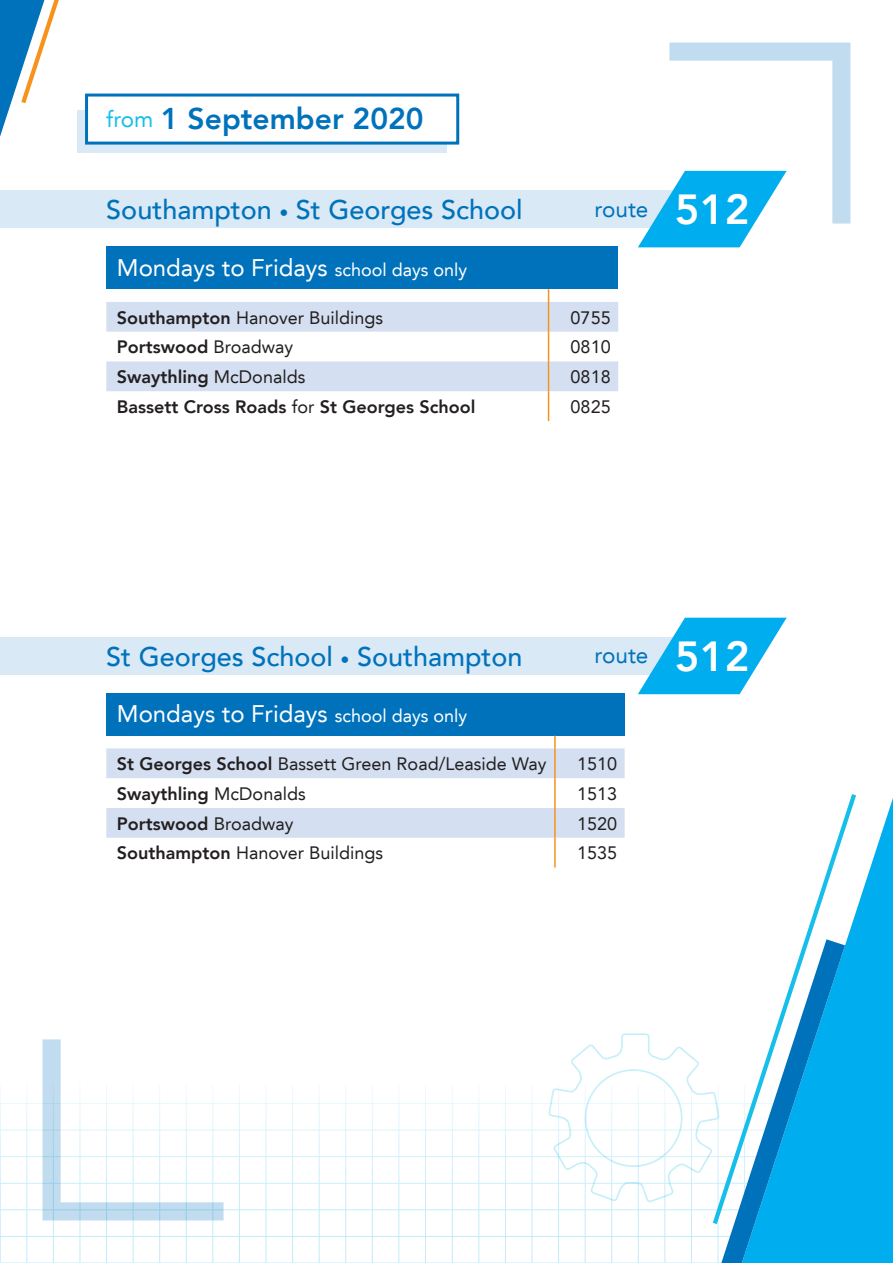
<style>
.page{position:relative;width:893px;height:1263px;background:#fff}
.page>*{position:absolute;margin:0;border:0;box-sizing:border-box;transform-origin:0 0}
.t1{font:800 30px "Avenir LT";color:#0072bc}
.t2{font:500 27px "Avenir LT";color:#0072bc}
.t3{font:24px "Avenir LT";color:#fff}
.t4{font:22.5px "Avenir LT";color:#0072bc}
.t5{font:18px "Avenir LT";color:#231f20}
.t6{font:800 18px "Avenir LT";color:#231f20}
.s1{font-weight:400;font-size:22.5px;color:#15bfe9}
.s2{font-size:18px}
.s3{font-weight:800;font-size:42px;color:#fff}
.s4{font-weight:800}
.s5{font-weight:400}
</style>
<div class="page">
<hr style="left:0;top:1103px;width:891px;height:1px;background:#00aeef">
<hr style="left:0;top:1130px;width:891px;height:1px;background:#00aeef">
<hr style="left:0;top:1156px;width:891px;height:1px;background:#00aeef">
<hr style="left:0;top:1183px;width:891px;height:1px;background:#00aeef">
<hr style="left:0;top:1209px;width:891px;height:1px;background:#00aeef">
<hr style="left:0;top:1236px;width:891px;height:1px;background:#00aeef">
<hr style="left:0;top:1262px;width:891px;height:1px;background:#00aeef">
<hr style="left:425px;top:1084px;width:1px;height:179px;background:#00aeef">
<hr style="left:399px;top:1084px;width:1px;height:179px;background:#00aeef">
<hr style="left:372px;top:1084px;width:1px;height:179px;background:#00aeef">
<hr style="left:345px;top:1084px;width:1px;height:179px;background:#00aeef">
<hr style="left:319px;top:1084px;width:1px;height:179px;background:#00aeef">
<hr style="left:292px;top:1084px;width:1px;height:179px;background:#00aeef">
<hr style="left:266px;top:1084px;width:1px;height:179px;background:#00aeef">
<hr style="left:239px;top:1084px;width:1px;height:179px;background:#00aeef">
<hr style="left:213px;top:1084px;width:1px;height:179px;background:#00aeef">
<hr style="left:186px;top:1084px;width:1px;height:179px;background:#00aeef">
<hr style="left:159px;top:1084px;width:1px;height:179px;background:#00aeef">
<hr style="left:133px;top:1084px;width:1px;height:179px;background:#00aeef">
<hr style="left:106px;top:1084px;width:1px;height:179px;background:#00aeef">
<hr style="left:80px;top:1084px;width:1px;height:179px;background:#00aeef">
<hr style="left:53px;top:1084px;width:1px;height:179px;background:#00aeef">
<hr style="left:27px;top:1084px;width:1px;height:179px;background:#00aeef">
<hr style="left:0;top:1084px;width:1px;height:179px;background:#00aeef">
<hr style="left:532px;top:1084px;width:1px;height:179px;background:#00aeef">
<hr style="left:505px;top:1084px;width:1px;height:179px;background:#00aeef">
<hr style="left:479px;top:1084px;width:1px;height:179px;background:#00aeef">
<hr style="left:452px;top:1084px;width:1px;height:179px;background:#00aeef">
<div style="left:0;top:190px;width:740px;height:38px;background:#d9e9f5"></div>
<div style="left:0;top:637px;width:740px;height:37px;background:#d9e9f5"></div>
<svg style="left:845px;top:798px;width:48px;height:465px;background:#1eb7f0"></svg>
<svg style="left:805px;top:794px;width:51px;height:430px"></svg>
<div style="left:106px;top:247px;width:512px;height:42px;background:#0072bc"></div>
<svg style="left:106px;top:302px;width:512px;height:89px;fill:#d4e0f1"></svg>
<svg style="left:548px;top:289px;width:1px;height:13px"></svg>
<hr style="left:548px;top:302px;width:1px;height:30px;background:#f7931d">
<svg style="left:548px;top:332px;width:1px;height:29px"></svg>
<hr style="left:548px;top:361px;width:1px;height:30px;background:#f7931d">
<hr style="left:548px;top:391px;width:1px;height:30px;background:#f7931d">
<div style="left:106px;top:693px;width:519px;height:43px;background:#0072bc"></div>
<svg style="left:106px;top:748px;width:519px;height:90px;fill:#d4e0f1"></svg>
<svg style="left:554px;top:736px;width:2px;height:12px"></svg>
<hr style="left:554px;top:748px;width:2px;height:30px;background:#f7931d">
<hr style="left:554px;top:778px;width:2px;height:30px;background:#f7931d">
<hr style="left:554px;top:808px;width:2px;height:30px;background:#f7931d">
<hr style="left:554px;top:838px;width:2px;height:29px;background:#f7931d">
<svg style="left:638px;top:43px;width:212px;height:204px"></svg>
<svg style="left:638px;top:618px;width:149px;height:76px"></svg>
<svg style="left:0;top:0;width:59px;height:137px"></svg>
<svg style="left:43px;top:1039px;width:181px;height:181px"></svg>
<svg style="left:548px;top:939px;width:297px;height:324px"></svg>
<div style="left:77px;top:111px;width:369px;height:42px;background:#d9e9f5"></div>
<div style="left:85px;top:94px;width:374px;height:51px;background:#fff;border:3px solid #0072bc"></div>
<h1 class="t1" style="left:106px;top:101px;width:319px"><span class="s1">from</span> 1 September 2020</h1>
<h2 class="t2" style="left:106px;top:194px;width:418px">Southampton <span class="s2">•</span> St Georges School</h2>
<p class="t4" style="left:595px;top:196px;width:156px">route <span class="s3">512</span></p>
<h3 class="t3" style="left:117px;top:253px;width:352px">Mondays to Fridays <span class="s2">school days only</span></h3>
<p class="t5" style="left:117px;top:307px;width:268px"><span class="s4">Southampton</span> Hanover Buildings</p>
<p class="t5" style="left:571px;top:307px;width:42px">0755</p>
<p class="t6" style="left:117px;top:336px;width:178px">Portswood <span class="s5">Broadway</span></p>
<p class="t5" style="left:571px;top:337px;width:42px">0810</p>
<p class="t6" style="left:117px;top:366px;width:190px">Swaythling <span class="s5">McDonalds</span></p>
<p class="t5" style="left:571px;top:366px;width:42px">0818</p>
<p class="t6" style="left:117px;top:396px;width:360px">Bassett Cross Roads <span class="s5">for</span> St Georges School</p>
<p class="t5" style="left:571px;top:396px;width:42px">0825</p>
<h2 class="t2" style="left:106px;top:641px;width:418px">St Georges School <span class="s2">•</span> Southampton</h2>
<p class="t4" style="left:595px;top:642px;width:156px">route <span class="s3">512</span></p>
<h3 class="t3" style="left:117px;top:700px;width:352px">Mondays to Fridays <span class="s2">school days only</span></h3>
<p class="t5" style="left:117px;top:753px;width:431px"><span class="s4">St Georges School</span> Bassett Green Road/Leaside Way</p>
<p class="t5" style="left:577px;top:753px;width:42px">1510</p>
<p class="t6" style="left:117px;top:783px;width:190px">Swaythling <span class="s5">McDonalds</span></p>
<p class="t5" style="left:577px;top:783px;width:42px">1513</p>
<p class="t6" style="left:117px;top:813px;width:178px">Portswood <span class="s5">Broadway</span></p>
<p class="t5" style="left:577px;top:813px;width:42px">1520</p>
<p class="t5" style="left:117px;top:843px;width:268px"><span class="s4">Southampton</span> Hanover Buildings</p>
<p class="t5" style="left:577px;top:843px;width:42px">1535</p>
</div>
